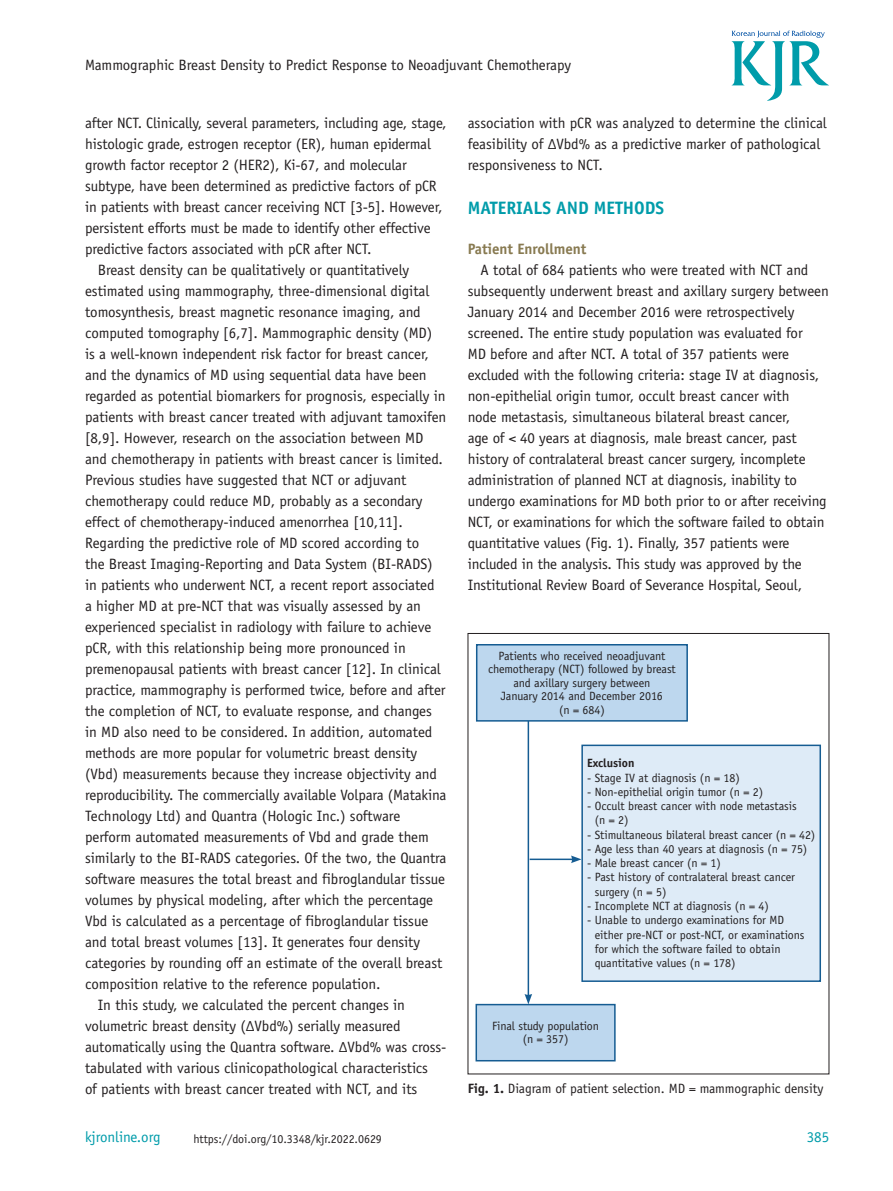
<style>
.page{position:relative;width:893px;height:1191px;background:#fff}
.page>*{position:absolute;margin:0;border:0;box-sizing:border-box;transform-origin:0 0}
.큰제목{font:700 18px "Officina Sans Std";letter-spacing:-.005em;color:#009caa}
.본문{font:15px/21px "Officina Sans Std";letter-spacing:-.005em;color:#231f20}
._1_제목{font:700 15px "Officina Sans Std";letter-spacing:-.005em;color:#887a51}
.t1{font:15px "Officina Sans Std";letter-spacing:-.005em;color:#009caa}
.그림제목{font:13.5px "Officina Sans Std";letter-spacing:-.005em;color:#231f20}
.t2{font:12px/14.2px "Officina Sans Std";letter-spacing:-.005em;color:#231f20}
.t3{font:700 12px "Officina Sans Std";letter-spacing:-.005em;color:#231f20}
.s1{font-weight:700}
</style>
<div class="page">
<svg style="left:732px;top:31px;width:97px;height:70px"></svg>
<hr style="left:528px;top:717px;width:1px;height:279px;background:#155c92">
<svg style="left:524px;top:993px;width:8px;height:10px"></svg>
<hr style="left:530px;top:858px;width:43px;height:2px;background:#155c92">
<svg style="left:571px;top:855px;width:10px;height:8px"></svg>
<div style="left:477px;top:645px;width:210px;height:76px;background:#bdd7ee"></div>
<div style="left:476px;top:644px;width:212px;height:77px;border:2px solid #155c92"></div>
<div style="left:476px;top:1004px;width:139px;height:56px;background:#bdd7ee"></div>
<div style="left:475px;top:1003px;width:141px;height:58px;border:2px solid #155c92"></div>
<div style="left:582px;top:745px;width:238px;height:236px;background:#deebf7"></div>
<div style="left:581px;top:744px;width:240px;height:238px;border:2px solid #155c92"></div>
<p class="본문" style="left:85px;top:54px;width:488px">Mammographic Breast Density to Predict Response to Neoadjuvant Chemotherapy</p>
<p class="본문" style="left:85px;top:112px;width:363px">after NCT. Clinically, several parameters, including age, stage, histologic grade, estrogen receptor (ER), human epidermal growth factor receptor 2 (HER2), Ki-67, and molecular subtype, have been determined as predictive factors of pCR in patients with breast cancer receiving NCT [3-5]. However, persistent efforts must be made to identify other effective predictive factors associated with pCR after NCT.</p>
<p class="본문" style="left:85px;top:259px;width:363px;text-indent:13px">Breast density can be qualitatively or quantitatively estimated using mammography, three-dimensional digital tomosynthesis, breast magnetic resonance imaging, and computed tomography [6,7]. Mammographic density (MD)<br>is a well-known independent risk factor for breast cancer, and the dynamics of MD using sequential data have been regarded as potential biomarkers for prognosis, especially in patients with breast cancer treated with adjuvant tamoxifen [8,9]. However, research on the association between MD and chemotherapy in patients with breast cancer is limited.<br>Previous studies have suggested that NCT or adjuvant chemotherapy could reduce MD, probably as a secondary effect of chemotherapy-induced amenorrhea [10,11].<br>Regarding the predictive role of MD scored according to<br>the Breast Imaging-Reporting and Data System (BI-RADS) in patients who underwent NCT, a recent report associated<br>a higher MD at pre-NCT that was visually assessed by an experienced specialist in radiology with failure to achieve pCR, with this relationship being more pronounced in premenopausal patients with breast cancer [12]. In clinical practice, mammography is performed twice, before and after the completion of NCT, to evaluate response, and changes in MD also need to be considered. In addition, automated methods are more popular for volumetric breast density (Vbd) measurements because they increase objectivity and reproducibility. The commercially available Volpara (Matakina Technology Ltd) and Quantra (Hologic Inc.) software perform automated measurements of Vbd and grade them similarly to the BI-RADS categories. Of the two, the Quantra software measures the total breast and fibroglandular tissue volumes by physical modeling, after which the percentage Vbd is calculated as a percentage of fibroglandular tissue and total breast volumes [13]. It generates four density categories by rounding off an estimate of the overall breast composition relative to the reference population.</p>
<p class="본문" style="left:85px;top:994px;width:363px;text-indent:13px">In this study, we calculated the percent changes in volumetric breast density (ΔVbd%) serially measured automatically using the Quantra software. ΔVbd% was cross&shy;tabulated with various clinicopathological characteristics<br>of patients with breast cancer treated with NCT, and its</p>
<p class="t1" style="left:85px;top:1128px;width:77px">kjronline.org</p>
<p class="t2" style="left:194px;top:1132px;width:190px">https://doi.org/10.3348/kjr.2022.0629</p>
<p class="본문" style="left:468px;top:112px;width:361px">association with pCR was analyzed to determine the clinical feasibility of ΔVbd% as a predictive marker of pathological responsiveness to NCT.</p>
<p class="큰제목" style="left:468px;top:197px;width:198px">MATERIALS AND METHODS</p>
<p class="_1_제목" style="left:468px;top:239px;width:120px">Patient Enrollment</p>
<p class="본문" style="left:468px;top:259px;width:363px;text-indent:13px">A total of 684 patients who were treated with NCT and subsequently underwent breast and axillary surgery between January 2014 and December 2016 were retrospectively screened. The entire study population was evaluated for<br>MD before and after NCT. A total of 357 patients were excluded with the following criteria: stage IV at diagnosis, non-epithelial origin tumor, occult breast cancer with<br>node metastasis, simultaneous bilateral breast cancer,<br>age of &lt; 40 years at diagnosis, male breast cancer, past history of contralateral breast cancer surgery, incomplete administration of planned NCT at diagnosis, inability to undergo examinations for MD both prior to or after receiving NCT, or examinations for which the software failed to obtain quantitative values (Fig. 1). Finally, 357 patients were included in the analysis. This study was approved by the Institutional Review Board of Severance Hospital, Seoul,</p>
<p class="t2" style="left:488px;top:649px;width:189px;line-height:13.5px;text-align:center">Patients who received neoadjuvant chemotherapy (NCT) followed by breast and axillary surgery between<br>January 2014 and December 2016</p>
<p class="t2" style="left:559px;top:702px;width:47px">(n = 684)</p>
<p class="t3" style="left:587px;top:756px;width:49px">Exclusion</p>
<p class="t2" style="left:587px;top:770px;width:154px">- Stage IV at diagnosis (n = 18)</p>
<p class="t2" style="left:587px;top:784px;width:178px">- Non-epithelial origin tumor (n = 2)</p>
<p class="t2" style="left:595px;top:799px;width:203px;text-indent:-8px">- Occult breast cancer with node metastasis (n = 2)</p>
<p class="t2" style="left:587px;top:827px;width:230px">- Stimultaneous bilateral breast cancer (n = 42)</p>
<p class="t2" style="left:587px;top:841px;width:222px">- Age less than 40 years at diagnosis (n = 75)</p>
<p class="t2" style="left:587px;top:856px;width:135px">- Male breast cancer (n = 1)</p>
<p class="t2" style="left:595px;top:870px;width:202px;text-indent:-8px">- Past history of contralateral breast cancer surgery (n = 5)</p>
<p class="t2" style="left:587px;top:898px;width:183px">- Incomplete NCT at diagnosis (n = 4)</p>
<p class="t2" style="left:595px;top:913px;width:211px;text-indent:-8px">- Unable to undergo examinations for MD either pre-NCT or post-NCT, or examinations for which the software failed to obtain quantitative values (n = 178)</p>
<p class="t2" style="left:492px;top:1018px;width:108px">Final study population</p>
<p class="t2" style="left:523px;top:1032px;width:47px">(n = 357)</p>
<p class="그림제목" style="left:468px;top:1080px;width:357px"><span class="s1">Fig. 1.</span> Diagram of patient selection. MD = mammographic density</p>
<p class="t1" style="left:807px;top:1128px;width:24px">385</p>
</div>
